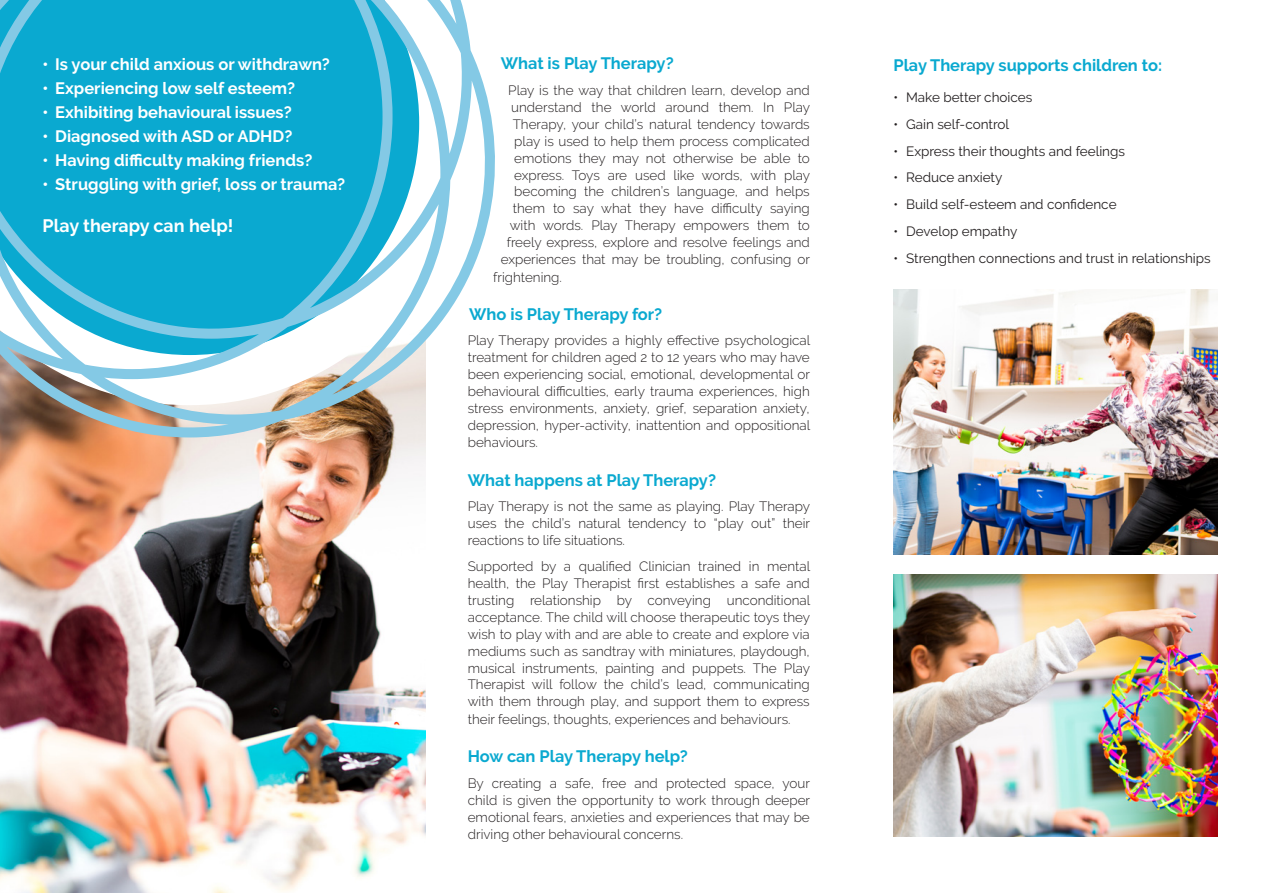
<style>
.page{position:relative;width:1263px;height:893px;background:#fff}
.page>*{position:absolute;margin:0;border:0;box-sizing:border-box;transform-origin:0 0}
.t1{font:700 18px "Raleway";color:#fff}
.t2{font:700 16.5px "Raleway";color:#fff}
.t3{font:700 16.5px "Raleway";color:#0aa9d0}
.t4{font:300 13.5px/17px "Raleway";color:#231f20;text-align:justify}
.t5{font:13.5px "Raleway";color:#231f20}
</style>
<div class="page">
<img style="left:0;top:437px;width:425px;height:456px">
<svg style="left:0;top:0;width:495px;height:437px;fill:#0aa9d0"></svg>
<img style="left:893px;top:289px;width:324px;height:265px">
<img style="left:893px;top:575px;width:324px;height:261px">
<p class="t2" style="left:43px;top:55px;width:289px">• Is your child anxious or withdrawn?</p>
<p class="t2" style="left:43px;top:79px;width:254px">• Experiencing low self esteem?</p>
<p class="t2" style="left:43px;top:103px;width:251px">• Exhibiting behavioural issues?</p>
<p class="t2" style="left:43px;top:127px;width:251px">• Diagnosed with ASD or ADHD?</p>
<p class="t2" style="left:43px;top:151px;width:271px">• Having difficulty making friends?</p>
<p class="t2" style="left:43px;top:175px;width:304px">• Struggling with grief, loss or trauma?</p>
<p class="t1" style="left:43px;top:215px;width:192px">Play therapy can help!</p>
<p class="t3" style="left:501px;top:54px;width:174px">What is Play Therapy?</p>
<p class="t4" style="left:508px;top:81px;width:303px">Play is the way that children learn, develop and</p>
<p class="t4" style="left:511px;top:98px;width:300px">understand the world around them. In Play</p>
<p class="t4" style="left:513px;top:115px;width:299px">Therapy, your child’s natural tendency towards</p>
<p class="t4" style="left:514px;top:132px;width:297px">play is used to help them process complicated</p>
<p class="t4" style="left:514px;top:149px;width:297px">emotions they may not otherwise be able to</p>
<p class="t4" style="left:514px;top:166px;width:297px">express. Toys are used like words, with play</p>
<p class="t4" style="left:514px;top:183px;width:297px">becoming the children’s language, and helps</p>
<p class="t4" style="left:513px;top:200px;width:299px">them to say what they have difficulty saying</p>
<p class="t4" style="left:510px;top:217px;width:302px">with words. Play Therapy empowers them to</p>
<p class="t4" style="left:507px;top:234px;width:305px">freely express, explore and resolve feelings and</p>
<p class="t4" style="left:501px;top:251px;width:311px">experiences that may be troubling, confusing or</p>
<p class="t4" style="left:493px;top:268px;width:70px">frightening.</p>
<p class="t3" style="left:469px;top:305px;width:194px">Who is Play Therapy for?</p>
<p class="t4" style="left:468px;top:332px;width:344px">Play Therapy provides a highly effective psychological treatment for children aged 2 to 12 years who may have been experiencing social, emotional, developmental or behavioural difficulties, early trauma experiences, high stress environments, anxiety, grief, separation anxiety, depression, hyper-activity, inattention and oppositional behaviours.</p>
<p class="t3" style="left:468px;top:471px;width:250px">What happens at Play Therapy?</p>
<p class="t4" style="left:468px;top:498px;width:344px">Play Therapy is not the same as playing. Play Therapy uses the child’s natural tendency to “play out” their reactions to life situations.</p>
<p class="t4" style="left:468px;top:557px;width:344px">Supported by a qualified Clinician trained in mental health, the Play Therapist first establishes a safe and trusting relationship by conveying unconditional acceptance. The child will choose therapeutic toys they wish to play with and are able to create and explore via mediums such as sandtray with miniatures, playdough, musical instruments, painting and puppets. The Play Therapist will follow the child’s lead, communicating with them through play, and support them to express their feelings, thoughts, experiences and behaviours.</p>
<p class="t3" style="left:468px;top:747px;width:222px">How can Play Therapy help?</p>
<p class="t4" style="left:468px;top:774px;width:344px">By creating a safe, free and protected space, your child is given the opportunity to work through deeper emotional fears, anxieties and experiences that may be driving other behavioural concerns.</p>
<p class="t3" style="left:893px;top:56px;width:270px">Play Therapy supports children to:</p>
<p class="t5" style="left:893px;top:89px;width:140px">• Make better choices</p>
<p class="t5" style="left:893px;top:116px;width:117px">• Gain self-control</p>
<p class="t5" style="left:893px;top:143px;width:233px">• Express their thoughts and feelings</p>
<p class="t5" style="left:893px;top:170px;width:111px">• Reduce anxiety</p>
<p class="t5" style="left:893px;top:197px;width:225px">• Build self-esteem and confidence</p>
<p class="t5" style="left:893px;top:223px;width:125px">• Develop empathy</p>
<p class="t5" style="left:893px;top:250px;width:319px">• Strengthen connections and trust in relationships</p>
</div>
